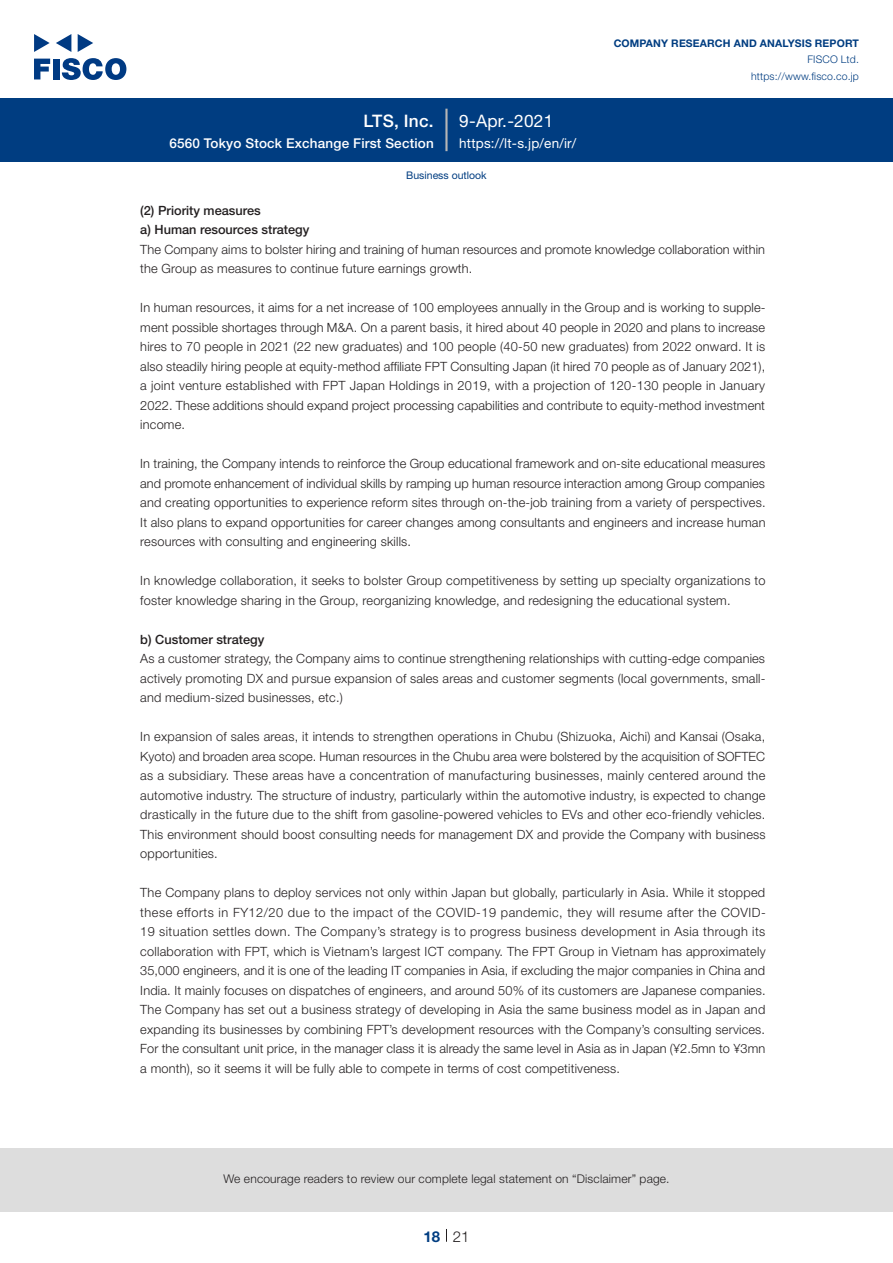
<style>
.page{position:relative;width:893px;height:1263px;background:#fff}
.page>*{position:absolute;margin:0;border:0;box-sizing:border-box;transform-origin:0 0}
.t1{font:17.25px "Helvetica Neue LT Std";letter-spacing:.015em;color:#fff}
.t2{font:500 17.25px "Helvetica Neue LT Std";letter-spacing:.015em;color:#fff}
.t3{font:300 15px "Helvetica Neue LT Std";color:#231f20}
.t4{font:700 15px "Helvetica Neue LT Std";color:#003d81}
.t5{font:500 13.5px "Helvetica Neue LT Std";letter-spacing:.015em;color:#fff}
.t6{font:13.5px "Helvetica Neue LT Std";color:#fff}
.t7{font:300 12.75px/19.5px "Helvetica Neue LT Std";letter-spacing:.015em;color:#231f20;text-align:justify}
.t8{font:300 12.75px "Helvetica Neue LT Std";letter-spacing:.04em;color:#231f20}
.t9{font:500 12.75px/19.5px "Helvetica Neue LT Std";color:#231f20}
.t10{font:300 12px "Helvetica Neue LT Std";letter-spacing:.015em;color:#231f20}
.t11{font:700 10.5px "Helvetica Neue LT Std";letter-spacing:.015em;color:#003d81}
.t12{font:300 10.5px/16.5px "Helvetica Neue LT Std";letter-spacing:.015em;color:#003d81;text-align:right}
.t13{font:10.5px "Helvetica Neue LT Std";color:#003d81}
</style>
<div class="page">
<div style="left:0;top:1148px;width:893px;height:64px;background:#ddd"></div>
<svg style="left:34px;top:59px;width:16px;height:20px"></svg>
<div style="left:53px;top:59px;width:6px;height:20px;background:#003a83"></div>
<svg style="left:62px;top:58px;width:64px;height:22px"></svg>
<svg style="left:34px;top:34px;width:16px;height:18px"></svg>
<svg style="left:78px;top:34px;width:15px;height:18px"></svg>
<svg style="left:56px;top:34px;width:15px;height:18px"></svg>
<div style="left:0;top:98px;width:893px;height:64px;background:#003d81"></div>
<hr style="left:445px;top:109px;width:3px;height:42px;background:#b5b5b6">
<svg style="left:446px;top:1229px;width:1px;height:13px"></svg>
<h1 class="t2" style="left:364px;top:110px;width:72px">LTS, Inc.</h1>
<p class="t5" style="left:169px;top:135px;width:266px">6560 Tokyo Stock Exchange First Section</p>
<h1 class="t1" style="left:459px;top:110px;width:96px">9-Apr.-2021</h1>
<p class="t6" style="left:459px;top:135px;width:119px">h t t p s : / / j p.s-l t / e n /i r/</p>
<p class="t13" style="left:406px;top:169px;width:82px">Business outlook</p>
<p class="t11" style="left:614px;top:37px;width:247px">COMPANY RESEARCH AND ANALYSIS REPORT</p>
<p class="t12" style="left:751px;top:51px;width:109px">FISCO Ltd. https://www.fisco.co j p.</p>
<p class="t9" style="left:140px;top:200px;width:171px">2( ) Priority measures<br>a) Human resources strategy</p>
<p class="t7" style="left:140px;top:239px;width:626px">The Company aims to bolster hiring and training of human resources and promote knowledge collaboration within the Group as measures to continue future earnings growth.</p>
<p class="t7" style="left:140px;top:298px;width:627px">In human resources it, aims for a net increase of 100 employees annually in the Group and is working to supple-</p>
<p class="t7" style="left:140px;top:337px;width:626px">hires to 70 people in 2021 (22 new graduates) and 100 people (40-50 new graduates) from 2022 onward isIt. also steadily hiring people at equity-method affiliate FPT Consulting Japan (it hired 70 people as of January 2021 ,( a joint venture established with FPT Japan Holdings in 2019, with a projection of 120-130 people in January 2022. These additions should expand project processing capabilities and contribute to equity-method investment income.</p>
<p class="t7" style="left:140px;top:454px;width:627px">In training, the Company intends to reinforce the Group educational framework and on-site educational measures and promote enhancement of individual skills by ramping up human resource interaction among Group companies and creating opportunities to experience reform sites through on-the-job training from a variety of perspectives.<br>It also plans to expand opportunities for career changes among consultants and engineers and increase human resources with consulting and engineering skills.</p>
<p class="t7" style="left:140px;top:571px;width:627px">In knowledge collaboration it, seeks to bolster Group competitiveness by setting up specialty organizations to foster knowledge sharing in the Group, reorganizing knowledge, and redesigning the educational system.</p>
<p class="t9" style="left:140px;top:629px;width:125px">b) Customer strategy</p>
<p class="t7" style="left:140px;top:649px;width:626px">As a customer strategy, the Company aims to continue strengthening relationships with cutting-edge companies</p>
<p class="t7" style="left:140px;top:688px;width:204px">and medium-sized businesses, etc (.</p>
<p class="t7" style="left:140px;top:317px;width:626px">ment possible shortages through M&amp;A. On a parent basis it, hired about 40 people in 2020 and plans to increase</p>
<p class="t7" style="left:140px;top:668px;width:627px">actively promoting DX and pursue expansion of sales areas and customer segments (local governments, small-</p>
<p class="t7" style="left:140px;top:727px;width:627px">In expansion of sales areas it, intends to strengthen operations in Chubu (Shizuoka, Aichi) and Kansai (Osaka, Kyoto) and broaden area scope. Human resources in the Chubu area were bolstered by the acquisition of SOFTEC as a subsidiary. These areas have a concentration of manufacturing businesses, mainly centered around the automotive industry. The structure of industry, particularly within the automotive industry is, expected to change drastically in the future due to the shift from gasoline-powered vehicles to EVs and other eco-friendly vehicles.<br>This environment should boost consulting needs for management DX and provide the Company with business opportunities.</p>
<p class="t7" style="left:140px;top:883px;width:626px">The Company plans to deploy services not only within Japan but globally, particularly in Asia. While it stopped</p>
<p class="t7" style="left:140px;top:922px;width:627px">19 situation settles down. The Company s’ strategy is to progress business development in Asia through its</p>
<p class="t8" style="left:140px;top:904px;width:627px">these efforts in FY12/20 due to the impact of the COVID-19 pandemic, they will resume after the COVID-</p>
<p class="t7" style="left:140px;top:941px;width:627px">collaboration with FPT, which is Vietnam s’ largest ICT company. The FPT Group in Vietnam has approximately 35,000 engineers, and isit one of the leading IT companies in Asia if, excluding the major companies in China and India It. mainly focuses on dispatches of engineers, and around 50% of its customers are Japanese companies.<br>The Company has set out a business strategy of developing in Asia the same business model as in Japan and expanding its businesses by combining FPT s’ development resources with the Company s’ consulting services.<br>For the consultant unit price in, the manager class isit already the same level in Asia as in Japan (¥2.5mn to ¥3mn a month ,) so it seems it will be fully able to compete in terms of cost competitiveness.</p>
<p class="t10" style="left:223px;top:1171px;width:448px">We encourage readers to review our complete legal statement on “Disclaimer” page.</p>
<p class="t4" style="left:423px;top:1227px;width:18px">18</p>
<p class="t3" style="left:453px;top:1227px;width:18px">21</p>
</div>
